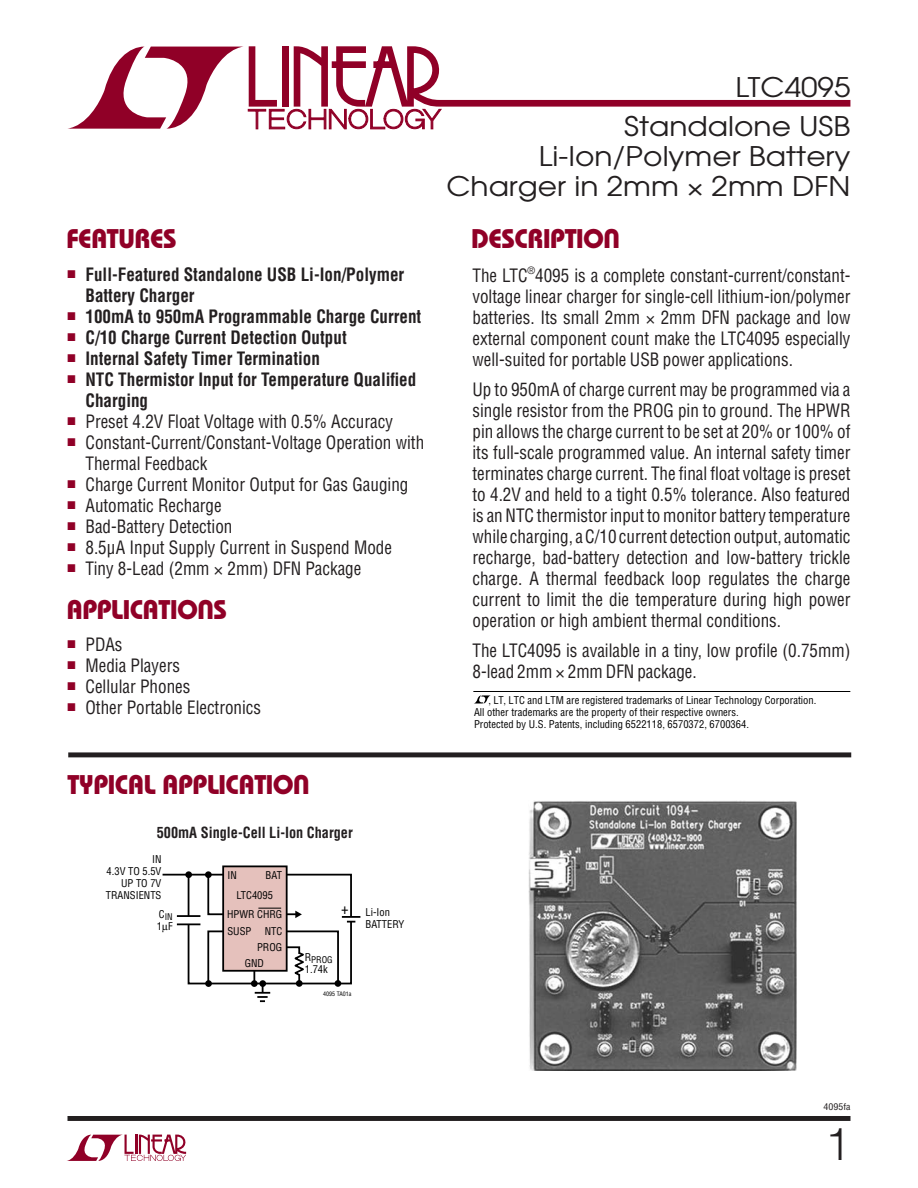
<style>
.page{position:relative;width:918px;height:1188px;background:#fff}
.page>*{position:absolute;margin:0;border:0;box-sizing:border-box;transform-origin:0 0}
.t1{font:300 45px "Helvetica";color:#231f20}
.t2{font:27px/30px "Avant Garde";color:#231f20;text-align:right;scale:1.1 1}
.t3{font:27px "Linear Bauhaus";letter-spacing:-.02em;color:#900027}
.t4{font:condensed 18px/21px "Helvetica LT Std";color:#231f20;text-align:justify;scale:.95 1}
.t5{font:700 condensed 18px/21px "Helvetica LT Std";color:#231f20;scale:.95 1}
.t6{font:700 condensed 15px "Helvetica LT Std";color:#231f20;scale:.95 1}
.t7{font:condensed 15px "Helvetica";color:#000}
.t8{font:condensed 10.5px/12px "Helvetica";color:#000}
.t9{font:condensed 9px "Helvetica";color:#000}
.t10{font:condensed 9px "Helvetica LT Std";color:#231f20;scale:1.1 1}
.t11{font:condensed 6px "Helvetica";color:#000}
</style>
<div class="page">
<svg style="left:67px;top:1135px;width:119px;height:26px"></svg>
<div style="left:68px;top:1116px;width:782px;height:5px;background:#231f20"></div>
<svg style="left:68px;top:46px;width:782px;height:84px"></svg>
<div style="left:68px;top:752px;width:783px;height:5px;background:#231f20"></div>
<svg style="left:474px;top:695px;width:17px;height:9px"></svg>
<hr style="left:473px;top:691px;width:377px;height:1px;background:#000">
<div style="left:223px;top:866px;width:64px;height:105px;background:#e5c1bc"></div>
<div style="left:222px;top:865px;width:66px;height:107px;border:2px solid #000"></div>
<img style="left:528px;top:800px;width:268px;height:271px">
<svg style="left:162px;top:873px;width:198px;height:129px"></svg>
<h2 class="t2" style="left:736px;top:75px;width:106px">LTC4095</h2>
<h2 class="t3" style="left:67px;top:228px;width:112px">FEATURES</h2>
<h2 class="t2" style="left:446px;top:114px;width:369px">Standalone USB<br>Li-Ion/Polymer Battery<br>Charger in 2mm 2mm DFN</h2>
<h2 class="t3" style="left:471px;top:228px;width:151px">DESCRIPTION</h2>
<p class="t4" style="left:472px;top:267px;width:399px">The LTC<sup>®</sup>4095 is a complete constant-current/constant&shy;voltage linear charger for single-cell lithium-ion/polymer batteries. Its small 2mm 2mm DFN package and low external component count make the LTC4095 especially well-suited for portable USB power applications.</p>
<p class="t4" style="left:473px;top:381px;width:399px">Up to 950mA of charge current may be programmed via a single resistor from the PROG pin to ground. The HPWR pin allows the charge current to be set at 20% or 100% of its full-scale programmed value. An internal safety timer terminates charge current. The final float voltage is preset to 4.2V and held to a tight 0.5% tolerance. Also featured is an NTC thermistor input to monitor battery temperature while charging, a C/10 current detection output, automatic recharge, bad-battery detection and low-battery trickle charge. A thermal feedback loop regulates the charge current to limit the die temperature during high power operation or high ambient thermal conditions.</p>
<p class="t4" style="left:473px;top:642px;width:399px">The LTC4095 is available in a tiny, low profile (0.75mm)<br>8-lead 2mm 2mm DFN package.</p>
<p class="t5" style="left:86px;top:267px;width:337px;text-indent:-18px"><sup>■</sup> Full-Featured Standalone USB Li-Ion/Polymer<br>Battery Charger</p>
<p class="t5" style="left:68px;top:309px;width:374px"><sup>■</sup> 100mA to 950mA Programmable Charge Current</p>
<p class="t5" style="left:68px;top:330px;width:295px"><sup>■</sup> C/10 Charge Current Detection Output</p>
<p class="t5" style="left:68px;top:351px;width:267px"><sup>■</sup> Internal Safety Timer Termination</p>
<p class="t5" style="left:86px;top:372px;width:350px;text-indent:-18px"><sup>■</sup> NTC Thermistor Input for Temperature Qualified<br>Charging</p>
<p class="t4" style="left:68px;top:414px;width:344px"><sup>■</sup> Preset 4.2V Float Voltage with 0.5% Accuracy</p>
<p class="t4" style="left:86px;top:435px;width:358px;text-indent:-18px"><sup>■</sup> Constant-Current/Constant-Voltage Operation with<br>Thermal Feedback</p>
<p class="t4" style="left:68px;top:477px;width:360px"><sup>■</sup> Charge Current Monitor Output for Gas Gauging</p>
<p class="t4" style="left:68px;top:498px;width:164px"><sup>■</sup> Automatic Recharge</p>
<p class="t4" style="left:68px;top:519px;width:175px"><sup>■</sup> Bad-Battery Detection</p>
<p class="t4" style="left:68px;top:540px;width:343px"><sup>■</sup> 8.5µA Input Supply Current in Suspend Mode</p>
<p class="t4" style="left:68px;top:561px;width:311px"><sup>■</sup> Tiny 8-Lead (2mm 2mm) DFN Package</p>
<h2 class="t3" style="left:66px;top:600px;width:162px">APPLICATIONS</h2>
<p class="t4" style="left:68px;top:637px;width:59px"><sup>■</sup> PDAs</p>
<p class="t4" style="left:68px;top:658px;width:120px"><sup>■</sup> Media Players</p>
<p class="t4" style="left:68px;top:679px;width:131px"><sup>■</sup> Cellular Phones</p>
<p class="t4" style="left:68px;top:700px;width:205px"><sup>■</sup> Other Portable Electronics</p>
<p class="t8" style="left:474px;top:695px;width:344px;text-indent:15px">, LT, LTC and LTM are registered trademarks of Linear Technology Corporation.<br>All other trademarks are the property of their respective owners.<br>Protected by U.S. Patents, including 6522118, 6570372, 6700364.</p>
<h2 class="t3" style="left:68px;top:774px;width:244px">TYPICAL APPLICATION</h2>
<p class="t6" style="left:157px;top:828px;width:208px">500mA Single-Cell Li-Ion Charger</p>
<p class="t8" style="left:106px;top:854px;width:57px;text-align:right">IN<br>4.3V TO 5.5V<br>UP TO 7V<br>TRANSIENTS</p>
<p class="t9" style="left:159px;top:914px;width:15px"><sup>C</sup>IN</p>
<p class="t8" style="left:157px;top:921px;width:17px">1 F</p>
<p class="t8" style="left:227px;top:870px;width:11px">IN</p>
<p class="t8" style="left:266px;top:870px;width:18px">BAT</p>
<p class="t8" style="left:227px;top:886px;width:57px;line-height:19.4px;text-align:center">LTC4095<br>HPWR CHRG</p>
<p class="t8" style="left:257px;top:924px;width:27px;line-height:16px;text-align:right">NTC<br>PROG</p>
<p class="t8" style="left:227px;top:926px;width:25px">SUSP</p>
<p class="t8" style="left:245px;top:958px;width:21px">GND</p>
<p class="t7" style="left:341px;top:902px;width:9px">+</p>
<p class="t9" style="left:305px;top:957px;width:29px"><sup>R</sup>PROG</p>
<p class="t8" style="left:305px;top:964px;width:25px">1.74k</p>
<p class="t11" style="left:323px;top:991px;width:30px">4095 TA01a</p>
<p class="t8" style="left:366px;top:907px;width:40px">Li-Ion<br>BATTERY</p>
<p class="t10" style="left:824px;top:1104px;width:26px">4095fa</p>
<h1 class="t1" style="left:825px;top:1128px;width:27px">1</h1>
</div>
